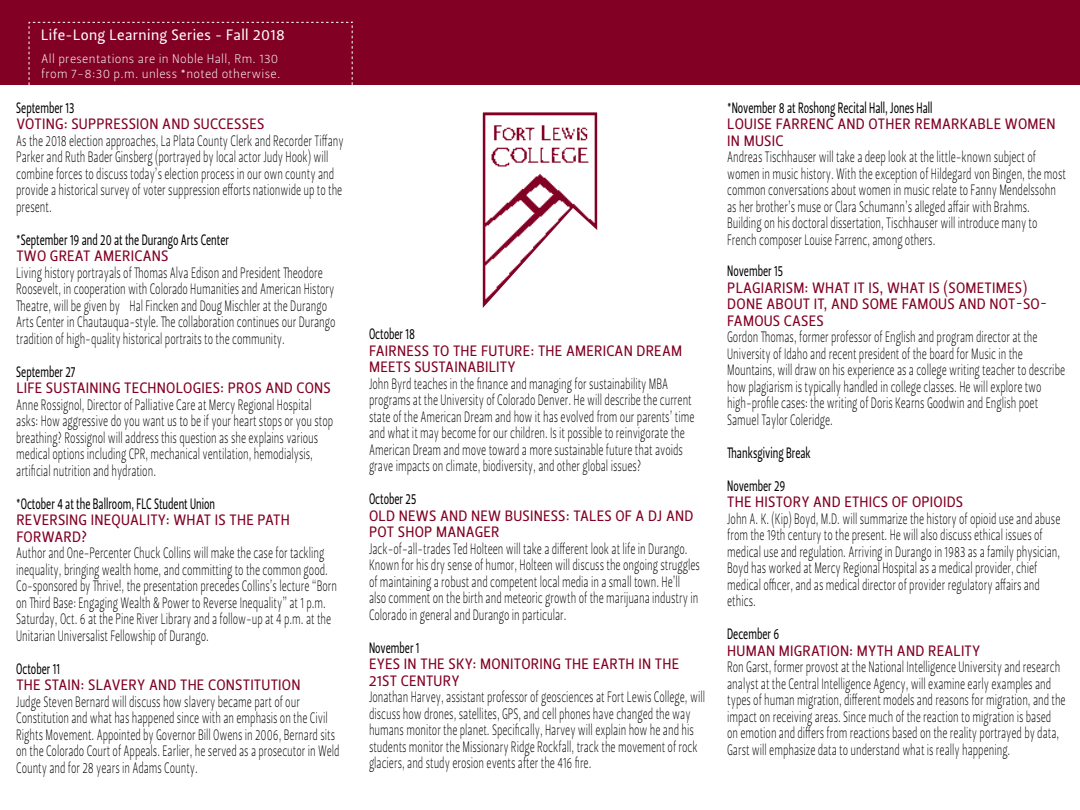
<style>
.page{position:relative;width:1080px;height:810px;background:#fff}
.page>*{position:absolute;margin:0;border:0;box-sizing:border-box;transform-origin:0 0}
.t1{font:15px/16.5px "Leitura Sans Grot 1";color:#000;scale:.68 1}
.t2{font:15px/16.5px "Leitura Sans Grot 2";letter-spacing:.015em;color:#820024}
.t3{font:15px/33px "Leitura Sans Grot 2";color:#000;scale:.68 1}
.t4{font:15px "Leitura Sans Grot 2";letter-spacing:.025em;color:#fff}
.t5{font:12.5px/15px "Leitura Sans Grot 1";letter-spacing:.025em;color:#fff}
</style>
<div class="page">
<div style="left:0;top:0;width:1080px;height:84px;background:#820024"></div>
<svg style="left:28px;top:21px;width:325px;height:64px"></svg>
<svg style="left:482px;top:112px;width:116px;height:196px"></svg>
<p class="t4" style="left:41px;top:25px;width:245px">Life-Long Learning Series - Fall 2018</p>
<p class="t5" style="left:41px;top:52px;width:241px">All presentations are in Noble Hall, Rm. 130 from 7-8:30 p.m. unless *noted otherwise.</p>
<p class="t3" style="left:16px;top:91px;width:87px">September 13</p>
<p class="t2" style="left:16px;top:116px;width:250px">VOTING: SUPPRESSION AND SUCCESSES</p>
<p class="t1" style="left:16px;top:133px;width:483px">As the 2018 election approaches, La Plata County Clerk and Recorder Tiffany Parker and Ruth Bader Ginsberg (portrayed by local actor Judy Hook) will combine forces to discuss today’s election process in our own county and provide a historical survey of voter suppression efforts nationwide up to the present.</p>
<p class="t3" style="left:16px;top:223px;width:315px">*September 19 and 20 at the Durango Arts Center</p>
<p class="t2" style="left:16px;top:248px;width:154px">TWO GREAT AMERICANS</p>
<p class="t1" style="left:16px;top:265px;width:471px">Living history portrayals of Thomas Alva Edison and President Theodore Roosevelt, in cooperation with Colorado Humanities and American History Theatre, will be given by Hal Fincken and Doug Mischler at the Durango Arts Center in Chautauqua-style. The collaboration continues our Durango tradition of high-quality historical portraits to the community.</p>
<p class="t3" style="left:16px;top:355px;width:89px">September 27</p>
<p class="t2" style="left:16px;top:380px;width:316px">LIFE SUSTAINING TECHNOLOGIES: PROS AND CONS</p>
<p class="t1" style="left:16px;top:397px;width:468px">Anne Rossignol, Director of Palliative Care at Mercy Regional Hospital asks: How aggressive do you want us to be if your heart stops or you stop breathing? Rossignol will address this question as she explains various medical options including CPR, mechanical ventilation, hemodialysis, artificial nutrition and hydration.</p>
<p class="t3" style="left:16px;top:487px;width:294px">*October 4 at the Ballroom, FLC Student Union</p>
<p class="t2" style="left:16px;top:512px;width:275px">REVERSING INEQUALITY: WHAT IS THE PATH<br>FORWARD?</p>
<p class="t1" style="left:16px;top:545px;width:473px">Author and One-Percenter Chuck Collins will make the case for tackling inequality, bringing wealth home, and committing to the common good.<br>Co-sponsored by Thrive!, the presentation precedes Collins’s lecture “Born on Third Base: Engaging Wealth &amp; Power to Reverse Inequality” at 1 p.m.<br>Saturday, Oct. 6 at the Pine River Library and a follow-up at 4 p.m. at the Unitarian Universalist Fellowship of Durango.</p>
<p class="t3" style="left:16px;top:652px;width:66px">October 11</p>
<p class="t2" style="left:16px;top:677px;width:286px">THE STAIN: SLAVERY AND THE CONSTITUTION</p>
<p class="t1" style="left:16px;top:694px;width:477px">Judge Steven Bernard will discuss how slavery became part of our Constitution and what has happened since with an emphasis on the Civil Rights Movement. Appointed by Governor Bill Owens in 2006, Bernard sits on the Colorado Court of Appeals. Earlier, he served as a prosecutor in Weld County and for 28 years in Adams County.</p>
<p class="t3" style="left:369px;top:318px;width:69px">October 18</p>
<p class="t2" style="left:369px;top:343px;width:315px">FAIRNESS TO THE FUTURE: THE AMERICAN DREAM<br>MEETS SUSTAINABILITY</p>
<p class="t1" style="left:369px;top:376px;width:480px">John Byrd teaches in the finance and managing for sustainability MBA programs at the University of Colorado Denver. He will describe the current state of the American Dream and how it has evolved from our parents’ time and what it may become for our children. Is it possible to reinvigorate the American Dream and move toward a more sustainable future that avoids grave impacts on climate, biodiversity, and other global issues?</p>
<p class="t3" style="left:369px;top:483px;width:71px">October 25</p>
<p class="t2" style="left:369px;top:508px;width:326px">OLD NEWS AND NEW BUSINESS: TALES OF A DJ AND<br>POT SHOP MANAGER</p>
<p class="t1" style="left:369px;top:541px;width:488px">Jack-of-all-trades Ted Holteen will take a different look at life in Durango.<br>Known for his dry sense of humor, Holteen will discuss the ongoing struggles of maintaining a robust and competent local media in a small town. He’ll also comment on the birth and meteoric growth of the marijuana industry in Colorado in general and Durango in particular.</p>
<p class="t3" style="left:369px;top:631px;width:76px">November 1</p>
<p class="t2" style="left:369px;top:656px;width:312px">EYES IN THE SKY: MONITORING THE EARTH IN THE<br>21ST CENTURY</p>
<p class="t1" style="left:369px;top:689px;width:496px">Jonathan Harvey, assistant professor of geosciences at Fort Lewis College, will discuss how drones, satellites, GPS, and cell phones have changed the way humans monitor the planet. Specifically, Harvey will explain how he and his students monitor the Missionary Ridge Rockfall, track the movement of rock glaciers, and study erosion events after the 416 fire.</p>
<p class="t3" style="left:727px;top:91px;width:303px">*November 8 at Roshong Recital Hall, Jones Hall</p>
<p class="t2" style="left:727px;top:116px;width:330px">LOUISE FARRENC AND OTHER REMARKABLE WOMEN<br>IN MUSIC</p>
<p class="t1" style="left:727px;top:149px;width:500px">Andreas Tischhauser will take a deep look at the little-known subject of women in music history. With the exception of Hildegard von Bingen, the most common conversations about women in music relate to Fanny Mendelssohn as her brother’s muse or Clara Schumann’s alleged affair with Brahms.<br>Building on his doctoral dissertation, Tischhauser will introduce many to French composer Louise Farrenc, among others.</p>
<p class="t3" style="left:727px;top:255px;width:84px">November 15</p>
<p class="t2" style="left:727px;top:280px;width:321px">PLAGIARISM: WHAT IT IS, WHAT IS (SOMETIMES)<br>DONE ABOUT IT, AND SOME FAMOUS AND NOT-SO-<br>FAMOUS CASES</p>
<p class="t1" style="left:727px;top:329px;width:499px">Gordon Thomas, former professor of English and program director at the University of Idaho and recent president of the board for Music in the Mountains, will draw on his experience as a college writing teacher to describe how plagiarism is typically handled in college classes. He will explore two high-profile cases: the writing of Doris Kearns Goodwin and English poet Samuel Taylor Coleridge.</p>
<p class="t3" style="left:727px;top:436px;width:125px">Thanksgiving Break<br>November 29</p>
<p class="t2" style="left:727px;top:494px;width:237px">THE HISTORY AND ETHICS OF OPIOIDS</p>
<p class="t1" style="left:727px;top:511px;width:492px">John A. K. (Kip) Boyd, M.D. will summarize the history of opioid use and abuse from the 19th century to the present. He will also discuss ethical issues of medical use and regulation. Arriving in Durango in 1983 as a family physician, Boyd has worked at Mercy Regional Hospital as a medical provider, chief medical officer, and as medical director of provider regulatory affairs and ethics.</p>
<p class="t3" style="left:727px;top:618px;width:78px">December 6</p>
<p class="t2" style="left:727px;top:643px;width:255px">HUMAN MIGRATION: MYTH AND REALITY</p>
<p class="t1" style="left:727px;top:659px;width:499px">Ron Garst, former provost at the National Intelligence University and research analyst at the Central Intelligence Agency, will examine early examples and types of human migration, different models and reasons for migration, and the impact on receiving areas. Since much of the reaction to migration is based on emotion and differs from reactions based on the reality portrayed by data, Garst will emphasize data to understand what is really happening.</p>
</div>
